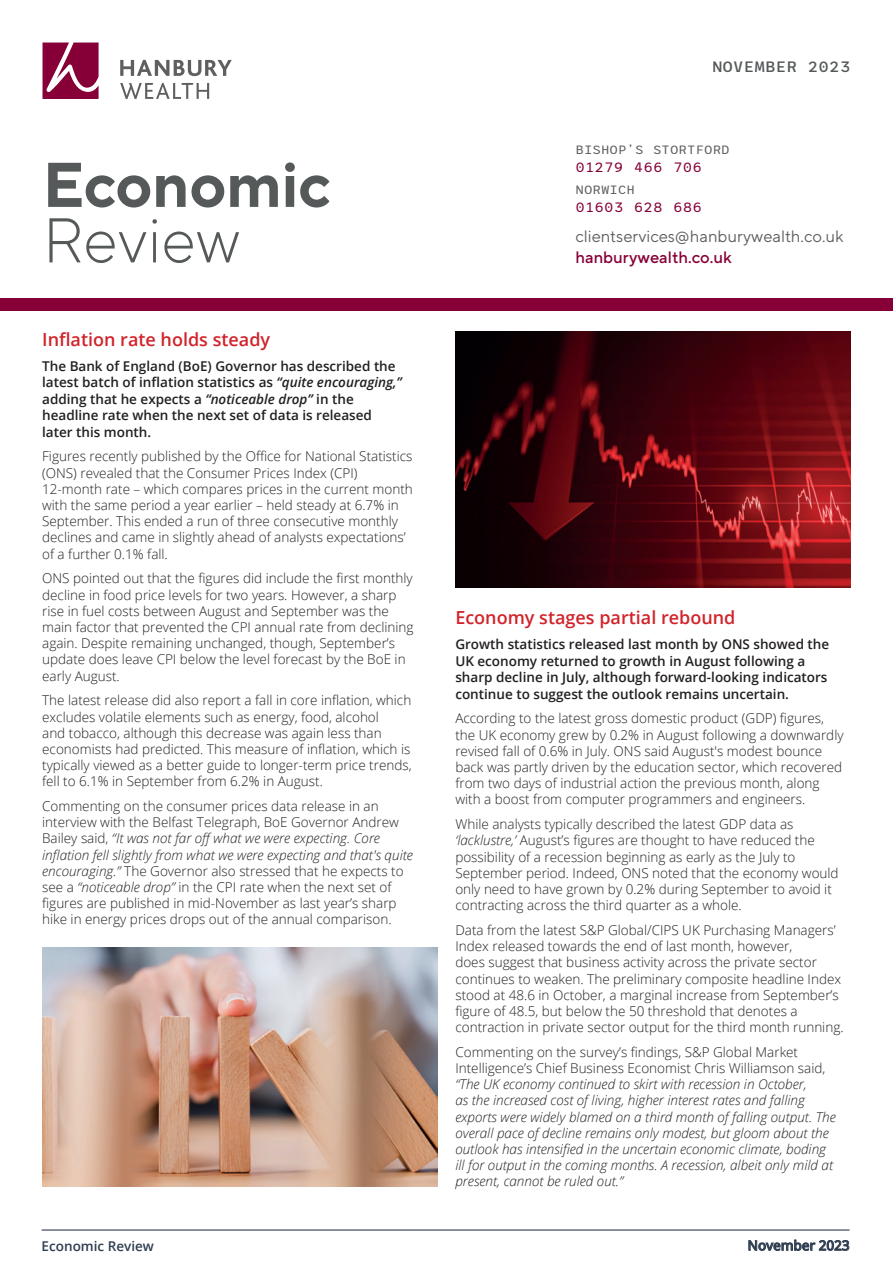
<style>
.page{position:relative;width:893px;height:1263px;background:#fff}
.page>*{position:absolute;margin:0;border:0;box-sizing:border-box;transform-origin:0 0}
.t1{font:700 63px "TT Norms Pro";letter-spacing:-.005em;color:#55595a}
.t2{font:300 63px "TT Norms Pro";letter-spacing:-.005em;color:#55595a}
.t3{font:600 18px "Open Sans";color:#d1232a}
.t4{font:16.5px "TT Norms Pro";color:#5f5f62}
.t5{font:500 16.5px "TT Norms Pro";color:#860037}
.t6{font:500 15px "League Mono";color:#55595a}
.t7{font:300 13.5px/16.2px "Open Sans";color:#231f20}
.t8{font:600 13.5px/16.5px "Open Sans";color:#231f20}
.t9{font:italic 300 13.5px/16.2px "Open Sans";color:#231f20}
.t10{font:13.5px "League Mono";color:#860037}
.t11{font:600 13.5px "Open Sans";color:#2e3d50}
.t12{font:500 13.5px "Open Sans";color:#2e3d50}
.t13{font:12px "League Mono";color:#5f5f62}
.s1{font-style:italic}
</style>
<div class="page">
<hr style="left:42px;top:1229px;width:808px;height:1px;background:#2e3d50">
<hr style="left:0;top:310px;width:893px;height:1px;background:#2e3d50">
<img style="left:43px;top:948px;width:395px;height:238px">
<img style="left:455px;top:332px;width:395px;height:255px">
<div style="left:0;top:298px;width:893px;height:12px;background:#860037"></div>
<svg style="left:120px;top:60px;width:112px;height:16px"></svg>
<svg style="left:120px;top:83px;width:89px;height:16px"></svg>
<svg style="left:43px;top:43px;width:56px;height:56px;background:#9b2c59"></svg>
<h1 class="t1" style="left:43px;top:143px;width:290px">Economic</h1>
<h1 class="t2" style="left:43px;top:200px;width:199px">Review</h1>
<h2 class="t3" style="left:42px;top:327px;width:230px">Inflation rate holds steady</h2>
<p class="t8" style="left:42px;top:357px;width:361px">The Bank of England (BoE) Governor has described the latest batch of inflation statistics as <span class="s1">“quite encouraging,” </span>adding that he expects a <span class="s1">“noticeable drop”</span> in the headline rate when the next set of data is released later this month.</p>
<p class="t7" style="left:42px;top:448px;width:372px">Figures recently published by the Office for National Statistics (ONS) revealed that the Consumer Prices Index (CPI)<br>12-month rate – which compares prices in the current month with the same period a year earlier – held steady at 6.7% in September. This ended a run of three consecutive monthly declines and came in slightly ahead of analysts expectations’ of a further 0.1% fall.</p>
<p class="t7" style="left:42px;top:570px;width:373px">ONS pointed out that the figures did include the first monthly decline in food price levels for two years. However, a sharp rise in fuel costs between August and September was the main factor that prevented the CPI annual rate from declining again. Despite remaining unchanged, though, September’s update does leave CPI below the level forecast by the BoE in early August.</p>
<p class="t7" style="left:42px;top:692px;width:371px">The latest release did also report a fall in core inflation, which excludes volatile elements such as energy, food, alcohol<br>and tobacco, although this decrease was again less than economists had predicted. This measure of inflation, which is typically viewed as a better guide to longer-term price trends, fell to 6.1% in September from 6.2% in August.</p>
<p class="t7" style="left:42px;top:798px;width:372px">Commenting on the consumer prices data release in an interview with the Belfast Telegraph, BoE Governor Andrew Bailey said, <span class="s1">“It was not far off what we were expecting. Core inflation fell slightly from what we were expecting and that's quite encouraging.”</span> The Governor also stressed that he expects to see a <span class="s1">“noticeable drop”</span> in the CPI rate when the next set of figures are published in mid-November as last year’s sharp hike in energy prices drops out of the annual comparison.</p>
<p class="t6" style="left:712px;top:55px;width:140px">NOVEMBER 2023</p>
<p class="t13" style="left:575px;top:141px;width:156px">BISHOP’S STORTFORD</p>
<p class="t10" style="left:575px;top:157px;width:128px">01279 466 706</p>
<p class="t13" style="left:575px;top:181px;width:61px">NORWICH</p>
<p class="t10" style="left:575px;top:197px;width:128px">01603 628 686</p>
<p class="t4" style="left:575px;top:225px;width:270px">clientservices@hanburywealth.co.uk</p>
<p class="t5" style="left:575px;top:246px;width:158px">hanburywealth.co.uk</p>
<h2 class="t3" style="left:455px;top:605px;width:282px">Economy stages partial rebound</h2>
<p class="t8" style="left:455px;top:636px;width:375px">Growth statistics released last month by ONS showed the UK economy returned to growth in August following a sharp decline in July, although forward-looking indicators continue to suggest the outlook remains uncertain.</p>
<p class="t7" style="left:455px;top:710px;width:390px">According to the latest gross domestic product (GDP) figures, the UK economy grew by 0.2% in August following a downwardly revised fall of 0.6% in July. ONS said August's modest bounce back was partly driven by the education sector, which recovered from two days of industrial action the previous month, along with a boost from computer programmers and engineers.</p>
<p class="t7" style="left:455px;top:816px;width:385px">While analysts typically described the latest GDP data as <span class="s1">‘lacklustre,’</span> August’s figures are thought to have reduced the possibility of a recession beginning as early as the July to September period. Indeed, ONS noted that the economy would only need to have grown by 0.2% during September to avoid it contracting across the third quarter as a whole.</p>
<p class="t7" style="left:455px;top:921px;width:390px">Data from the latest S&amp;P Global/CIPS UK Purchasing Managers’ Index released towards the end of last month, however,<br>does suggest that business activity across the private sector continues to weaken. The preliminary composite headline Index stood at 48.6 in October, a marginal increase from September’s figure of 48.5, but below the 50 threshold that denotes a contraction in private sector output for the third month running.</p>
<p class="t7" style="left:455px;top:1043px;width:371px">Commenting on the survey’s findings, S&amp;P Global Market<br>Intelligence’s Chief Business Economist Chris Williamson said,</p>
<p class="t9" style="left:455px;top:1076px;width:382px">“The UK economy continued to skirt with recession in October,<br>as the increased cost of living, higher interest rates and falling exports were widely blamed on a third month of falling output. The overall pace of decline remains only modest, but gloom about the outlook has intensified in the uncertain economic climate, boding ill for output in the coming months. A recession, albeit only mild at present, cannot be ruled out.”</p>
<p class="t11" style="left:42px;top:1236px;width:114px">Economic Review</p>
<p class="t12" style="left:748px;top:1236px;width:103px">November 2023</p>
</div>
